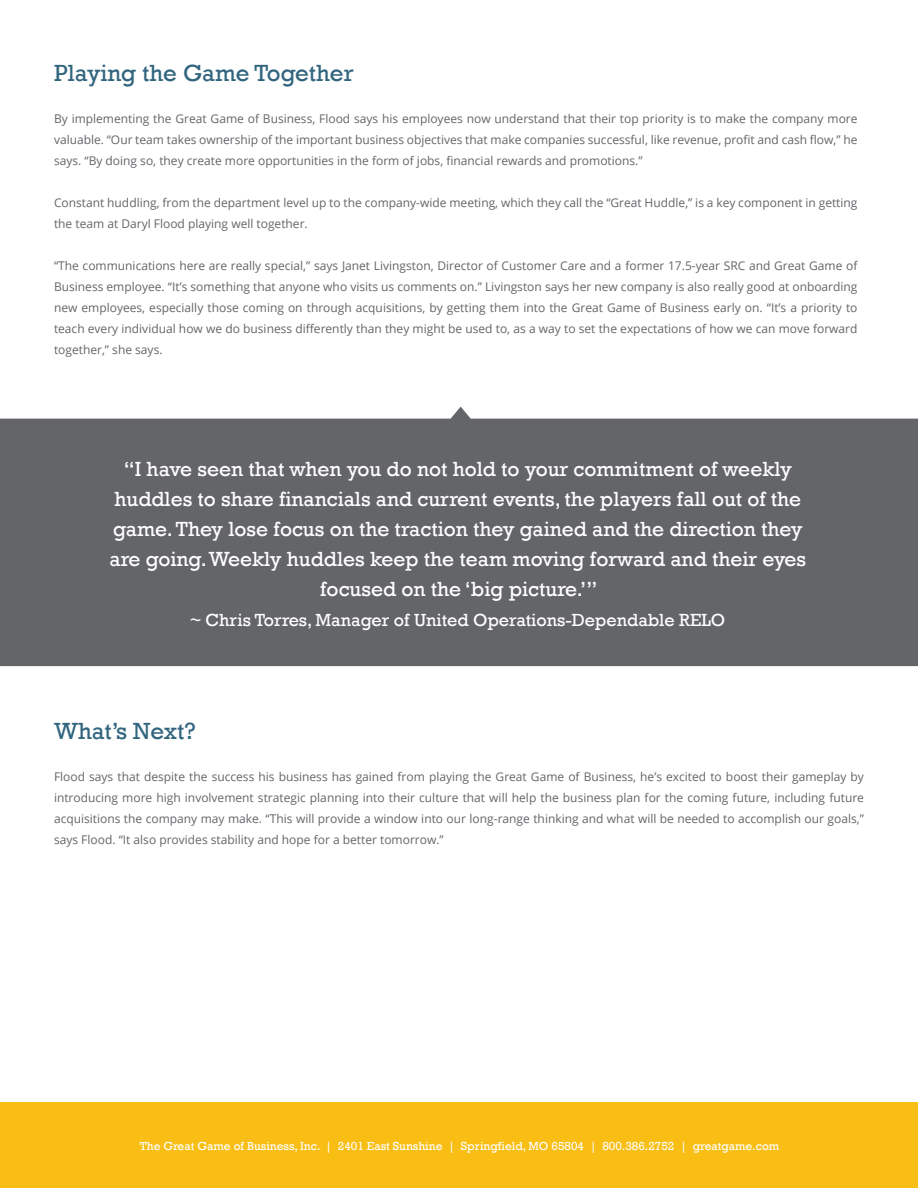
<style>
.page{position:relative;width:918px;height:1188px;background:#fff}
.page>*{position:absolute;margin:0;border:0;box-sizing:border-box;transform-origin:0 0}
.t1{font:24px "Rockwell";color:#31657e}
.t2{font:21px/30px "Rockwell";color:#fff;text-align:center}
.t3{font:18px "Rockwell";color:#fff}
.t4{font:12px/21px "Open Sans";color:#646569;text-align:justify}
.t5{font:12px "Rockwell";color:#fff}
</style>
<div class="page">
<div style="left:0;top:1103px;width:918px;height:85px;background:#f8be14"></div>
<div style="left:0;top:407px;width:918px;height:259px;background:#646569"></div>
<h1 class="t1" style="left:54px;top:59px;width:301px">Playing the Game Together</h1>
<p class="t4" style="left:54px;top:108px;width:805px">By implementing the Great Game of Business, Flood says his employees now understand that their top priority is to make the company more valuable. “Our team takes ownership of the important business objectives that make companies successful, like revenue, profit and cash flow,” he says. “By doing so, they create more opportunities in the form of jobs, financial rewards and promotions.”</p>
<p class="t4" style="left:54px;top:192px;width:805px">Constant huddling, from the department level up to the company-wide meeting, which they call the “Great Huddle,” is a key component in getting the team at Daryl Flood playing well together.</p>
<p class="t4" style="left:54px;top:255px;width:805px">“The communications here are really special,” says Janet Livingston, Director of Customer Care and a former 17.5-year SRC and Great Game of Business employee. “It’s something that anyone who visits us comments on.” Livingston says her new company is also really good at onboarding new employees, especially those coming on through acquisitions, by getting them into the Great Game of Business early on. “It’s a priority to teach every individual how we do business differently than they might be used to, as a way to set the expectations of how we can move forward together,” she says.</p>
<p class="t2" style="left:110px;top:454px;width:698px">“I have seen that when you do not hold to your commitment of weekly huddles to share financials and current events, the players fall out of the game. They lose focus on the traction they gained and the direction they are going. Weekly huddles keep the team moving forward and their eyes focused on the ‘big picture.’”</p>
<h3 class="t3" style="left:191px;top:609px;width:536px">~ Chris Torres, Manager of United Operations-Dependable RELO</h3>
<h1 class="t1" style="left:54px;top:718px;width:143px">What’s Next?</h1>
<p class="t4" style="left:54px;top:766px;width:812px">Flood says that despite the success his business has gained from playing the Great Game of Business, he’s excited to boost their gameplay by introducing more high involvement strategic planning into their culture that will help the business plan for the coming future, including future acquisitions the company may make. “This will provide a window into our long-range thinking and what will be needed to accomplish our goals,” says Flood. “It also provides stability and hope for a better tomorrow.”</p>
<p class="t5" style="left:140px;top:1139px;width:641px">The Great Game of Business, Inc. | 2401 East Sunshine | Springfield, MO 65804 | 800.386.2752 | greatgame.com</p>
</div>
